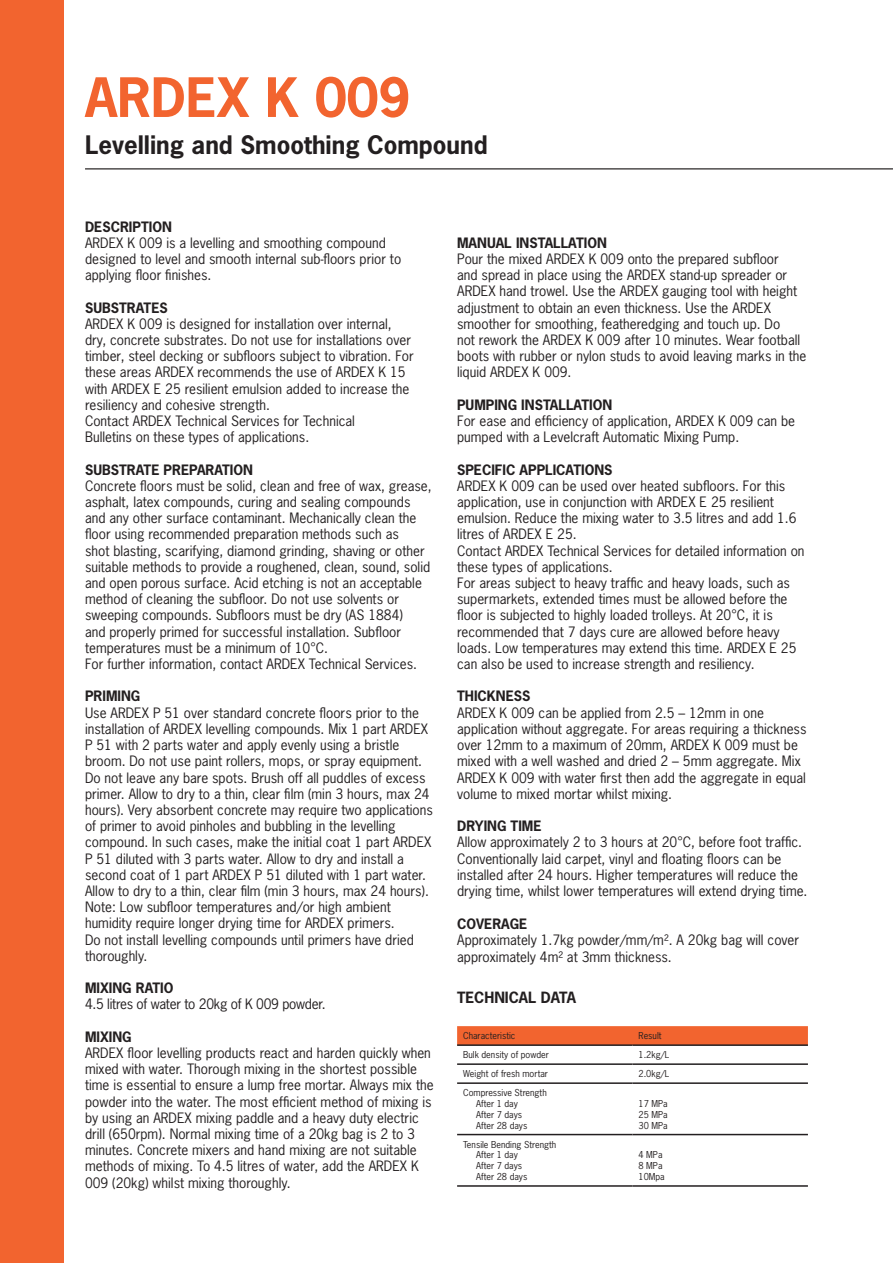
<style>
.page{position:relative;width:893px;height:1263px;background:#fff}
.page>*{position:absolute;margin:0;border:0;box-sizing:border-box;transform-origin:0 0}
.Paragraph_Style_2{font:700 51px "News Gothic Std";color:#f2642f}
.Paragraph_Style_4{font:700 24px "News Gothic Std";color:#231f20}
.t1{font:700 14.7px "News Gothic Std";color:#231f20}
.t2{font:13.5px/16.2px "News Gothic Std";color:#231f20}
.t3{font:700 13.5px "News Gothic Std";color:#231f20}
.t4{font:13.5px "News Gothic Std";letter-spacing:-.02em;color:#231f20}
.t5{font:9px "News Gothic Std";color:#231f20}
</style>
<div class="page">
<hr style="left:85px;top:168px;width:808px;height:1px;background:#231f20">
<div style="left:0;top:0;width:64px;height:1263px;background:#f2642f"></div>
<div style="left:457px;top:1026px;width:351px;height:18px;background:#f2642f"></div>
<hr style="left:457px;top:1044px;width:175px;height:2px;background:#231f20">
<hr style="left:632px;top:1044px;width:176px;height:2px;background:#231f20">
<hr style="left:457px;top:1063px;width:175px;height:2px;background:#231f20">
<hr style="left:632px;top:1063px;width:176px;height:2px;background:#231f20">
<hr style="left:457px;top:1082px;width:175px;height:2px;background:#231f20">
<hr style="left:632px;top:1082px;width:176px;height:2px;background:#231f20">
<hr style="left:457px;top:1134px;width:175px;height:1px;background:#231f20">
<hr style="left:632px;top:1134px;width:176px;height:1px;background:#231f20">
<hr style="left:457px;top:1185px;width:175px;height:2px;background:#231f20">
<hr style="left:632px;top:1185px;width:176px;height:2px;background:#231f20">
<p class="Paragraph_Style_2" style="left:85px;top:64px;width:327px">ARDEX K 009</p>
<p class="Paragraph_Style_4" style="left:85px;top:129px;width:404px">Levelling and Smoothing Compound</p>
<p class="t3" style="left:85px;top:218px;width:88px">DESCRIPTION</p>
<p class="t2" style="left:85px;top:235px;width:318px">ARDEX K 009 is a levelling and smoothing compound designed to level and smooth internal sub-floors prior to applying floor finishes.</p>
<p class="t3" style="left:85px;top:299px;width:84px">SUBSTRATES</p>
<p class="t2" style="left:85px;top:316px;width:330px">ARDEX K 009 is designed for installation over internal, dry, concrete substrates. Do not use for installations over timber, steel decking or subfloors subject to vibration. For these areas ARDEX recommends the use of ARDEX K 15 with ARDEX E 25 resilient emulsion added to increase the resiliency and cohesive strength.</p>
<p class="t2" style="left:85px;top:413px;width:271px">Contact ARDEX Technical Services for Technical</p>
<p class="t2" style="left:85px;top:429px;width:226px">Bulletins on these types of applications.</p>
<p class="t3" style="left:85px;top:461px;width:170px">SUBSTRATE PREPARATION</p>
<p class="t2" style="left:85px;top:478px;width:348px">Concrete floors must be solid, clean and free of wax, grease, asphalt, latex compounds, curing and sealing compounds and any other surface contaminant. Mechanically clean the floor using recommended preparation methods such as<br>shot blasting, scarifying, diamond grinding, shaving or other suitable methods to provide a roughened, clean, sound, solid and open porous surface. Acid etching is not an acceptable method of cleaning the subfloor. Do not use solvents or sweeping compounds. Subfloors must be dry (AS 1884)<br>and properly primed for successful installation. Subfloor temperatures must be a minimum of 10°C.</p>
<p class="t2" style="left:85px;top:656px;width:334px">For further information, contact ARDEX Technical Services.</p>
<p class="t3" style="left:85px;top:687px;width:57px">PRIMING</p>
<p class="t2" style="left:85px;top:704px;width:349px">Use ARDEX P 51 over standard concrete floors prior to the installation of ARDEX levelling compounds. Mix 1 part ARDEX P 51 with 2 parts water and apply evenly using a bristle broom. Do not use paint rollers, mops, or spray equipment.<br>Do not leave any bare spots. Brush off all puddles of excess primer. Allow to dry to a thin, clear film (min 3 hours, max 24 hours). Very absorbent concrete may require two applications of primer to avoid pinholes and bubbling in the levelling compound. In such cases, make the initial coat 1 part ARDEX P 51 diluted with 3 parts water. Allow to dry and install a second coat of 1 part ARDEX P 51 diluted with 1 part water.<br>Allow to dry to a thin, clear film (min 3 hours, max 24 hours).</p>
<p class="t2" style="left:85px;top:899px;width:330px">Note: Low subfloor temperatures and/or high ambient humidity require longer drying time for ARDEX primers.<br>Do not install levelling compounds until primers have dried thoroughly.</p>
<p class="t3" style="left:85px;top:979px;width:90px">MIXING RATIO</p>
<p class="t4" style="left:85px;top:995px;width:242px">4.5 litres of water to 20kg of K 009 powder.</p>
<p class="t3" style="left:85px;top:1028px;width:48px">MIXING</p>
<p class="t2" style="left:85px;top:1045px;width:350px">ARDEX floor levelling products react and harden quickly when mixed with water. Thorough mixing in the shortest possible time is essential to ensure a lump free mortar. Always mix the powder into the water. The most efficient method of mixing is by using an ARDEX mixing paddle and a heavy duty electric drill (650rpm). Normal mixing time of a 20kg bag is 2 to 3 minutes. Concrete mixers and hand mixing are not suitable methods of mixing. To 4.5 litres of water, add the ARDEX K 009 (20kg) whilst mixing thoroughly.</p>
<p class="t3" style="left:457px;top:234px;width:151px">MANUAL INSTALLATION</p>
<p class="t2" style="left:457px;top:251px;width:351px">Pour the mixed ARDEX K 009 onto the prepared subfloor<br>and spread in place using the ARDEX stand-up spreader or ARDEX hand trowel. Use the ARDEX gauging tool with height adjustment to obtain an even thickness. Use the ARDEX smoother for smoothing, featheredging and touch up. Do<br>not rework the ARDEX K 009 after 10 minutes. Wear football boots with rubber or nylon studs to avoid leaving marks in the liquid ARDEX K 009.</p>
<p class="t3" style="left:457px;top:396px;width:157px">PUMPING INSTALLATION</p>
<p class="t2" style="left:457px;top:413px;width:340px">For ease and efficiency of application, ARDEX K 009 can be pumped with a Levelcraft Automatic Mixing Pump.</p>
<p class="t3" style="left:457px;top:461px;width:157px">SPECIFIC APPLICATIONS</p>
<p class="t2" style="left:457px;top:478px;width:341px">ARDEX K 009 can be used over heated subfloors. For this application, use in conjunction with ARDEX E 25 resilient emulsion. Reduce the mixing water to 3.5 litres and add 1.6 litres of ARDEX E 25.</p>
<p class="t2" style="left:457px;top:542px;width:349px">Contact ARDEX Technical Services for detailed information on these types of applications.</p>
<p class="t2" style="left:457px;top:575px;width:341px">For areas subject to heavy traffic and heavy loads, such as supermarkets, extended times must be allowed before the floor is subjected to highly loaded trolleys. At 20°C, it is recommended that 7 days cure are allowed before heavy loads. Low temperatures may extend this time. ARDEX E 25 can also be used to increase strength and resiliency.</p>
<p class="t3" style="left:457px;top:687px;width:75px">THICKNESS</p>
<p class="t2" style="left:457px;top:704px;width:351px">ARDEX K 009 can be applied from 2.5 – 12mm in one application without aggregate. For areas requiring a thickness over 12mm to a maximum of 20mm, ARDEX K 009 must be mixed with a well washed and dried 2 – 5mm aggregate. Mix ARDEX K 009 with water first then add the aggregate in equal volume to mixed mortar whilst mixing.</p>
<p class="t3" style="left:457px;top:817px;width:86px">DRYING TIME</p>
<p class="t2" style="left:457px;top:834px;width:352px">Allow approximately 2 to 3 hours at 20°C, before foot traffic.<br>Conventionally laid carpet, vinyl and floating floors can be installed after 24 hours. Higher temperatures will reduce the drying time, whilst lower temperatures will extend drying time.</p>
<p class="t3" style="left:457px;top:914px;width:72px">COVERAGE</p>
<p class="t2" style="left:457px;top:932px;width:344px">Approximately 1.7kg powder/mm/m². A 20kg bag will cover approximately 4m² at 3mm thickness.</p>
<p class="t1" style="left:457px;top:988px;width:120px">TECHNICAL DATA</p>
<p class="t5" style="left:463px;top:1030px;width:54px">Characteristic</p>
<p class="t5" style="left:638px;top:1030px;width:25px">Result</p>
<p class="t5" style="left:463px;top:1049px;width:87px">Bulk density of powder</p>
<p class="t5" style="left:638px;top:1049px;width:32px">1.2kg/L</p>
<p class="t5" style="left:463px;top:1068px;width:86px">Weight of fresh mortar</p>
<p class="t5" style="left:638px;top:1068px;width:32px">2.0kg/L</p>
<p class="t5" style="left:463px;top:1087px;width:85px">Compressive Strength</p>
<p class="t5" style="left:476px;top:1098px;width:43px">After 1 day</p>
<p class="t5" style="left:476px;top:1108px;width:48px">After 7 days</p>
<p class="t5" style="left:476px;top:1119px;width:53px">After 28 days</p>
<p class="t5" style="left:638px;top:1098px;width:31px">17 MPa</p>
<p class="t5" style="left:638px;top:1108px;width:31px">25 MPa</p>
<p class="t5" style="left:638px;top:1119px;width:31px">30 MPa</p>
<p class="t5" style="left:463px;top:1138px;width:95px">Tensile Bending Strength</p>
<p class="t5" style="left:476px;top:1149px;width:43px">After 1 day</p>
<p class="t5" style="left:476px;top:1160px;width:48px">After 7 days</p>
<p class="t5" style="left:476px;top:1171px;width:53px">After 28 days</p>
<p class="t5" style="left:638px;top:1149px;width:25px">4 MPa</p>
<p class="t5" style="left:638px;top:1160px;width:25px">8 MPa</p>
<p class="t5" style="left:638px;top:1171px;width:28px">10Mpa</p>
</div>
